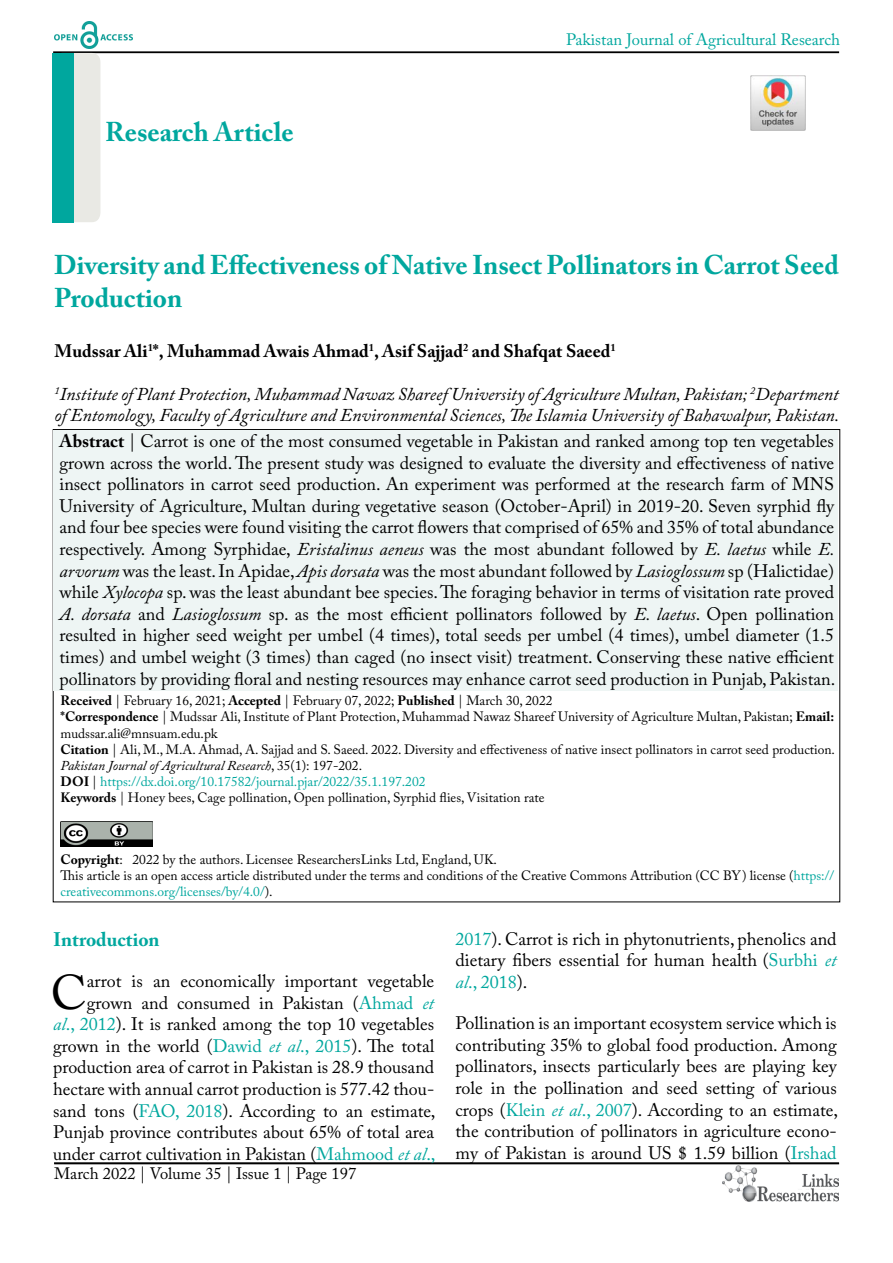
<style>
.page{position:relative;width:893px;height:1263px;background:#fff}
.page>*{position:absolute;margin:0;border:0;box-sizing:border-box;transform-origin:0 0}
.t1{font:48.45px "Adobe Caslon Pro";color:#000}
.t2{font:700 27px/32.4px "Adobe Caslon Pro";color:#00a79e}
.t3{font:700 19.5px "Adobe Caslon Pro";color:#00a79e}
.t4{font:18px/21.6px "Adobe Caslon Pro";color:#000;text-align:justify}
.t5{font:italic 18px/21.6px "Adobe Caslon Pro";color:#000}
.t6{font:700 18px "Adobe Caslon Pro";color:#000}
.t7{font:16.5px "Adobe Caslon Pro";color:#00a79e}
.t8{font:16.5px "Adobe Caslon Pro";color:#000}
.t9{font:13.5px/16.2px "Adobe Caslon Pro";color:#000}
.s1{font-weight:700}
.s2{font-style:italic}
.s3{color:#00a79e}
.s4{font-style:italic;color:#00a79e}
</style>
<div class="page">
<hr style="left:53px;top:51px;width:786px;height:2px;background:#000">
<hr style="left:54px;top:1162px;width:785px;height:2px;background:#000">
<img style="left:722px;top:1166px;width:117px;height:36px">
<img style="left:54px;top:22px;width:78px;height:27px">
<div style="left:54px;top:53px;width:46px;height:169px;background:#e9e9e4;border-radius:9px"></div>
<div style="left:53px;top:53px;width:21px;height:169px;background:#00a79e"></div>
<div style="left:54px;top:431px;width:784px;height:260px;background:#eef5f4"></div>
<img style="left:61px;top:821px;width:91px;height:26px">
<img style="left:750px;top:75px;width:56px;height:56px">
<h2 class="t2" style="left:105px;top:116px;width:190px">Research Article</h2>
<p class="t7" style="left:566px;top:30px;width:276px">Pakistan Journal of Agricultural Research</p>
<h2 class="t2" style="left:54px;top:249px;width:786px">Diversity and Effectiveness of Native Insect Pollinators in Carrot Seed<br>Production</h2>
<p class="t6" style="left:55px;top:340px;width:563px">Mudssar Ali<sup>1</sup>*, Muhammad Awais Ahmad<sup>1</sup>, Asif Sajjad<sup>2</sup> and Shafqat Saeed<sup>1</sup></p>
<p class="t5" style="left:55px;top:383px;width:786px"><sup>1</sup>Institute of Plant Protection, Muhammad Nawaz Shareef University of Agriculture Multan, Pakistan; <sup>2</sup>Department of Entomology, Faculty of Agriculture and Environmental Sciences, The Islamia University of Bahawalpur, Pakistan.</p>
<p class="t4" style="left:60px;top:430px;width:777px"><span class="s1">Abstract</span> | Carrot is one of the most consumed vegetable in Pakistan and ranked among top ten vegetables grown across the world. The present study was designed to evaluate the diversity and effectiveness of native insect pollinators in carrot seed production. An experiment was performed at the research farm of MNS University of Agriculture, Multan during vegetative season (October-April) in 2019-20. Seven syrphid fly and four bee species were found visiting the carrot flowers that comprised of 65% and 35% of total abundance respectively. Among Syrphidae, <span class="s2">Eristalinus aeneus</span> was the most abundant followed by <span class="s2">E. laetus</span> while <span class="s2">E. arvorum</span> was the least. In Apidae, <span class="s2">Apis dorsata</span> was the most abundant followed by <span class="s2">Lasioglossum</span> sp (Halictidae) while <span class="s2">Xylocopa</span> sp. was the least abundant bee species. The foraging behavior in terms of visitation rate proved <span class="s2">A. dorsata</span> and <span class="s2">Lasioglossum</span> sp. as the most efficient pollinators followed by <span class="s2">E. laetus</span>. Open pollination resulted in higher seed weight per umbel (4 times), total seeds per umbel (4 times), umbel diameter (1.5 times) and umbel weight (3 times) than caged (no insect visit) treatment. Conserving these native efficient pollinators by providing floral and nesting resources may enhance carrot seed production in Punjab, Pakistan.</p>
<p class="t9" style="left:61px;top:692px;width:776px"><span class="s1">Received</span> | February 16, 2021; <span class="s1">Accepted</span> | February 07, 2022; <span class="s1">Published</span> | March 30, 2022<br><span class="s1">*Correspondence</span> | Mudssar Ali, Institute of Plant Protection, Muhammad Nawaz Shareef University of Agriculture Multan, Pakistan; <span class="s1">Email: </span>mudssar.ali@mnsuam.edu.pk<br><span class="s1">Citation</span> | Ali, M., M.A. Ahmad, A. Sajjad and S. Saeed. 2022. Diversity and effectiveness of native insect pollinators in carrot seed production.<br><span class="s2">Pakistan Journal of Agricultural Research</span>, 35(1): 197-202.<br><span class="s1">DOI</span> | <span class="s3">https://dx.doi.org/10.17582/journal.pjar/2022/35.1.197.202<br></span><span class="s1">Keywords</span> | Honey bees, Cage pollination, Open pollination, Syrphid flies, Visitation rate</p>
<p class="t9" style="left:61px;top:851px;width:775px"><span class="s1">Copyright</span>: 2022 by the authors. Licensee ResearchersLinks Ltd, England, UK.<br>This article is an open access article distributed under the terms and conditions of the Creative Commons Attribution (CC BY) license (<span class="s3">https:// creativecommons.org/licenses/by/4.0/</span>).</p>
<p class="t3" style="left:53px;top:927px;width:108px">Introduction</p>
<h1 class="t1" style="left:51px;top:963px;width:38px">C</h1>
<p class="t4" style="left:53px;top:970px;width:384px;text-align:right">arrot is an economically important vegetable grown and consumed in Pakistan (<span class="s3">Ahmad</span> <span class="s4">et<br>al</span><span class="s3">., 2012</span>). It is ranked among the top 10 vegetables grown in the world (<span class="s3">Dawid</span> <span class="s4">et al</span><span class="s3">., 2015</span>). The total production area of carrot in Pakistan is 28.9 thousand hectare with annual carrot production is 577.42 thou&shy;sand tons (<span class="s3">FAO, 2018</span>). According to an estimate, Punjab province contributes about 65% of total area under carrot cultivation in Pakistan (<span class="s3">Mahmood</span> <span class="s4">et al</span><span class="s3">.,</span></p>
<p class="t8" style="left:54px;top:1164px;width:304px">March 2022 | Volume 35 | Issue 1 | Page 197</p>
<p class="t4" style="left:456px;top:927px;width:383px"><span class="s3">2017</span>). Carrot is rich in phytonutrients, phenolics and dietary fibers essential for human health (<span class="s3">Surbhi</span> <span class="s4">et al</span><span class="s3">., 2018</span>).</p>
<p class="t4" style="left:456px;top:1012px;width:384px">Pollination is an important ecosystem service which is contributing 35% to global food production. Among pollinators, insects particularly bees are playing key role in the pollination and seed setting of various crops (<span class="s3">Klein</span> <span class="s4">et al</span><span class="s3">., 2007</span>). According to an estimate, the contribution of pollinators in agriculture econo&shy;my of Pakistan is around US $ 1.59 billion (<span class="s3">Irshad</span></p>
</div>
